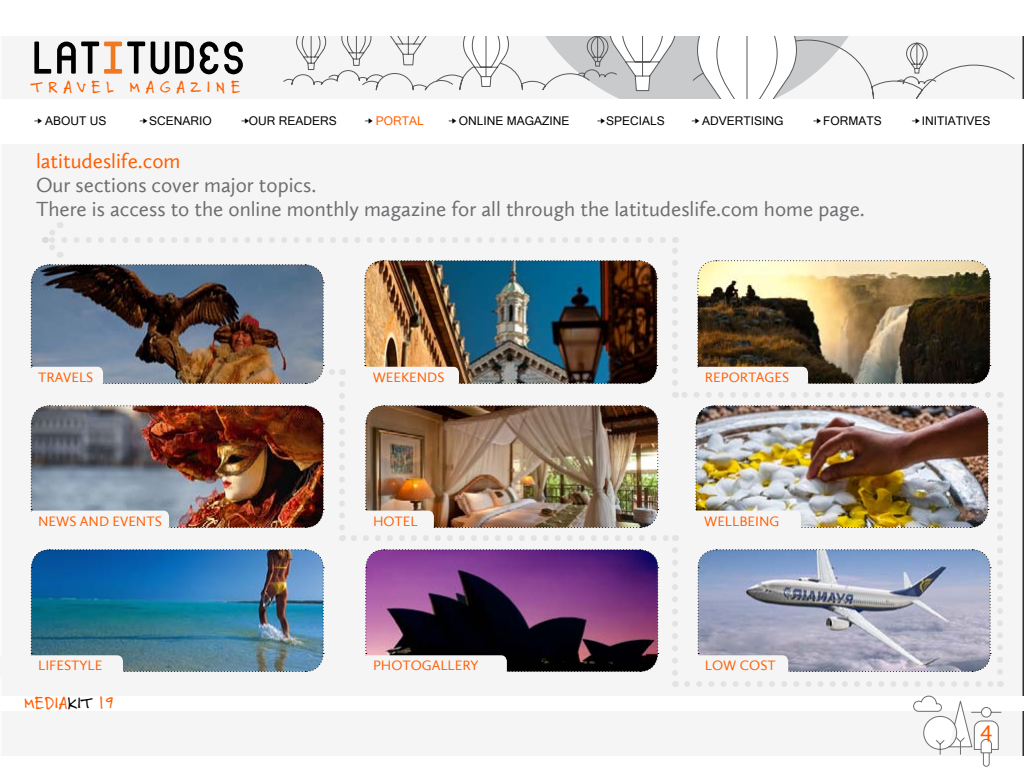
<style>
.page{position:relative;width:1024px;height:768px;background:#fff}
.page>*{position:absolute;margin:0;border:0;box-sizing:border-box;transform-origin:0 0}
.t1{font:24px "Calluna Sans W01";color:#ff5e00}
.t2{font:21px/24px "Calluna Sans W01";color:#6d6e71}
.t3{font:21px "Calluna Sans W01";color:#ff5e00}
.t4{font:18px "Felt Tip Roman";letter-spacing:.3em;color:#ff5e00}
.t5{font:18px "Felt Tip Roman";color:#ff5e00}
.t6{font:14px "Calluna Sans W01";color:#ff5e00}
.t7{font:12px "Microsoft Sans Serif";color:#000}
.t8{font:12px "Microsoft Sans Serif";color:#ff5e00}
.s1{color:#000}
</style>
<div class="page">
<svg style="left:676px;top:36px;width:16px;height:63px"></svg>
<svg style="left:797px;top:36px;width:218px;height:63px"></svg>
<svg style="left:897px;top:42px;width:39px;height:53px"></svg>
<svg style="left:283px;top:36px;width:393px;height:63px"></svg>
<svg style="left:913px;top:696px;width:88px;height:71px"></svg>
<svg style="left:34px;top:42px;width:17px;height:32px"></svg>
<svg style="left:57px;top:42px;width:88px;height:32px"></svg>
<svg style="left:151px;top:42px;width:18px;height:32px"></svg>
<svg style="left:175px;top:41px;width:19px;height:33px"></svg>
<svg style="left:200px;top:42px;width:18px;height:32px"></svg>
<svg style="left:224px;top:42px;width:19px;height:32px"></svg>
<svg style="left:687px;top:681px;width:307px;height:6px"></svg>
<svg style="left:672px;top:550px;width:6px;height:137px"></svg>
<svg style="left:997px;top:392px;width:6px;height:280px"></svg>
<img style="left:365px;top:549px;width:294px;height:123px">
<svg style="left:697px;top:549px;width:294px;height:123px;background:#9ea6bd"></svg>
<img style="left:30px;top:222px;width:961px;height:319px">
<div style="left:28px;top:367px;width:75px;height:21px;background:#f5f5f5;border-radius:6px"></div>
<div style="left:354px;top:367px;width:105px;height:21px;background:#f5f5f5;border-radius:6px"></div>
<div style="left:694px;top:367px;width:114px;height:21px;background:#f5f5f5;border-radius:6px"></div>
<img style="left:30px;top:549px;width:294px;height:123px">
<div style="left:353px;top:655px;width:154px;height:21px;background:#f5f5f5;border-radius:6px"></div>
<div style="left:683px;top:655px;width:105px;height:21px;background:#f5f5f5;border-radius:6px"></div>
<div style="left:347px;top:511px;width:87px;height:21px;background:#f5f5f5;border-radius:6px"></div>
<div style="left:687px;top:511px;width:114px;height:21px;background:#f5f5f5;border-radius:6px"></div>
<svg style="left:692px;top:36px;width:105px;height:63px"></svg>
<p class="t4" style="left:31px;top:75px;width:211px">TRAVEL MAGAZINE</p>
<p class="t7" style="left:45px;top:114px;width:63px">ABOUT US</p>
<p class="t7" style="left:149px;top:114px;width:64px">SCENARIO</p>
<p class="t7" style="left:249px;top:114px;width:89px">OUR READERS</p>
<p class="t7" style="left:459px;top:114px;width:112px">ONLINE MAGAZINE</p>
<p class="t7" style="left:606px;top:114px;width:60px">SPECIALS</p>
<p class="t7" style="left:702px;top:114px;width:83px">ADVERTISING</p>
<p class="t7" style="left:823px;top:114px;width:60px">FORMATS</p>
<p class="t7" style="left:922px;top:114px;width:70px">INITIATIVES</p>
<p class="t8" style="left:365px;top:114px;width:61px"><span class="s1">➙</span> PORTAL</p>
<p class="t3" style="left:36px;top:150px;width:146px">latitudeslife.com</p>
<p class="t2" style="left:36px;top:173px;width:830px">Our sections cover major topics.<br>There is access to the online monthly magazine for all through the latitudeslife.com home page.</p>
<p class="t6" style="left:38px;top:370px;width:57px">TRAVELS</p>
<p class="t6" style="left:373px;top:370px;width:73px">WEEKENDS</p>
<p class="t6" style="left:705px;top:370px;width:86px">REPORTAGES</p>
<p class="t6" style="left:38px;top:514px;width:125px">NEWS AND EVENTS</p>
<p class="t6" style="left:373px;top:514px;width:46px">HOTEL</p>
<p class="t6" style="left:704px;top:514px;width:77px">WELLBEING</p>
<p class="t6" style="left:38px;top:658px;width:66px">LIFESTYLE</p>
<p class="t6" style="left:373px;top:658px;width:107px">PHOTOGALLERY</p>
<p class="t6" style="left:705px;top:658px;width:72px">LOW COST</p>
<p class="t5" style="left:24px;top:691px;width:91px">MEDIA<span class="s1">KIT</span> 19</p>
<p class="t1" style="left:980px;top:716px;width:14px">4</p>
</div>
